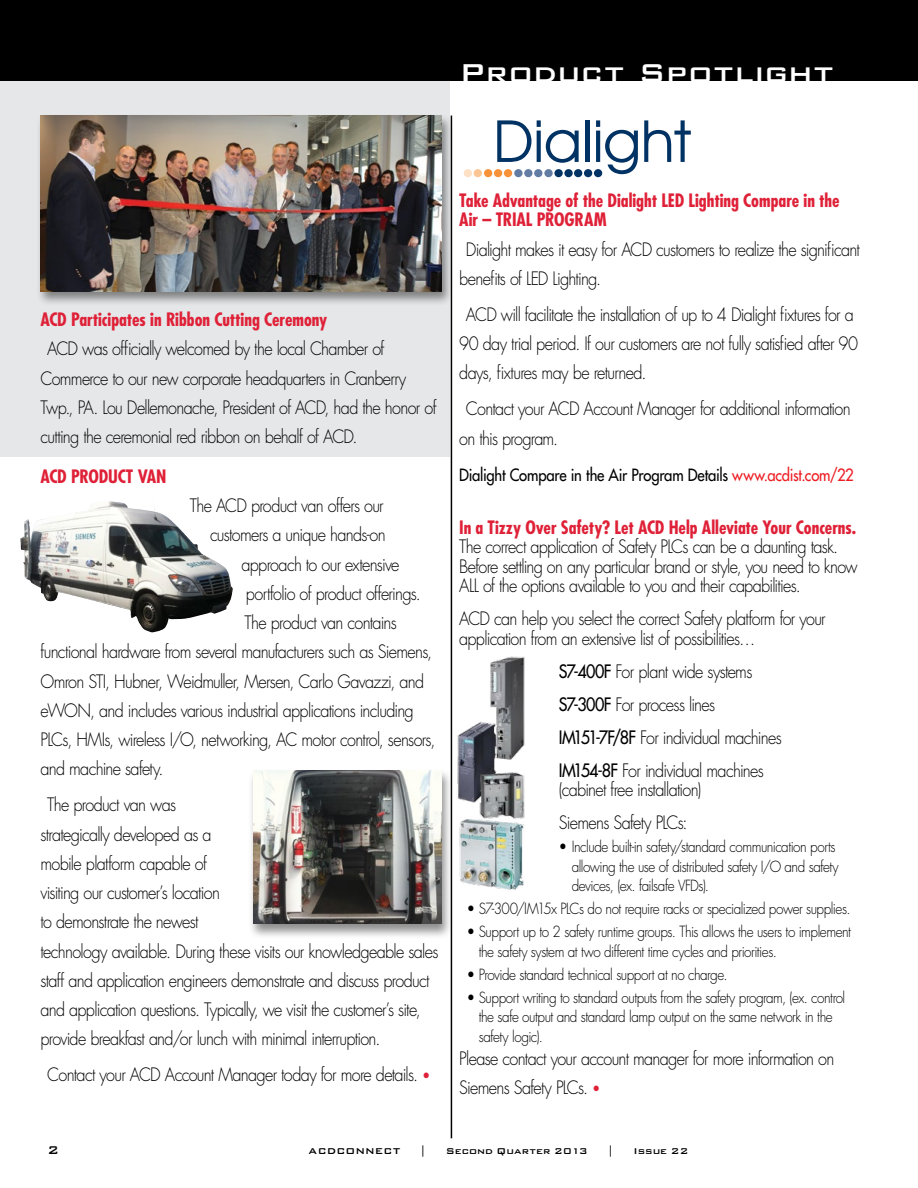
<style>
.page{position:relative;width:918px;height:1188px;background:#fff}
.page>*{position:absolute;margin:0;border:0;box-sizing:border-box;transform-origin:0 0}
.t1{font:500 34.5px "Bank Gothic BT";letter-spacing:.015em;color:#fff}
.t2{font:300 18px/29.2px "Futura";letter-spacing:-.045em;color:#000;scale:.9 1}
.t3{font:700 condensed 18px/19.5px "Futura";letter-spacing:-.005em;color:#df2138}
.t4{font:16.5px "Futura";letter-spacing:-.015em;color:#000;scale:.9 1}
.t5{font:300 15px/19.5px "Futura";letter-spacing:-.035em;color:#000;scale:.9 1}
.t6{font:500 15px "Bank Gothic BT";color:#000}
.t7{font:500 11.25px "Bank Gothic BT";color:#000}
.s1{font-size:15px;color:#df2138}
.s2{color:#ed1d24}
.s3{font-weight:400}
</style>
<div class="page">
<div style="left:0;top:55px;width:450px;height:402px;background:#e6e7e8"></div>
<div style="left:0;top:0;width:918px;height:81px;background:#000"></div>
<hr style="left:451px;top:116px;width:1px;height:1022px;background:#000">
<svg style="left:497px;top:120px;width:34px;height:42px"></svg>
<svg style="left:537px;top:120px;width:42px;height:43px"></svg>
<hr style="left:585px;top:120px;width:4px;height:42px;background:#003263">
<svg style="left:596px;top:120px;width:42px;height:54px"></svg>
<svg style="left:644px;top:120px;width:47px;height:42px"></svg>
<div style="left:584px;top:169px;width:8px;height:8px;background:#003263;border-radius:50%"></div>
<div style="left:594px;top:169px;width:8px;height:8px;background:#003263;border-radius:50%"></div>
<div style="left:574px;top:169px;width:8px;height:8px;background:#003263;border-radius:50%"></div>
<div style="left:554px;top:169px;width:9px;height:8px;background:#003263;border-radius:50%"></div>
<div style="left:544px;top:169px;width:9px;height:8px;background:#637ca4;border-radius:50%"></div>
<div style="left:564px;top:169px;width:9px;height:8px;background:#003263;border-radius:50%"></div>
<div style="left:524px;top:169px;width:9px;height:8px;background:#637ca4;border-radius:50%"></div>
<div style="left:514px;top:169px;width:9px;height:8px;background:#637ca4;border-radius:50%"></div>
<div style="left:534px;top:169px;width:8px;height:8px;background:#637ca4;border-radius:50%"></div>
<div style="left:494px;top:169px;width:8px;height:8px;background:#f79239;border-radius:50%"></div>
<div style="left:484px;top:169px;width:8px;height:8px;background:#f79239;border-radius:50%"></div>
<div style="left:504px;top:169px;width:8px;height:8px;background:#f79239;border-radius:50%"></div>
<div style="left:464px;top:169px;width:8px;height:8px;background:#fee0c5;border-radius:50%"></div>
<div style="left:474px;top:169px;width:8px;height:8px;background:#fcc594;border-radius:50%"></div>
<div style="left:248px;top:768px;width:205px;height:171px;background:#000;opacity:.45"></div>
<img style="left:253px;top:770px;width:188px;height:154px">
<img style="left:20px;top:501px;width:213px;height:131px">
<div style="left:35px;top:114px;width:418px;height:192px;background:#000;opacity:.45"></div>
<img style="left:40px;top:116px;width:401px;height:175px">
<img style="left:457px;top:656px;width:68px;height:234px">
<h1 class="t1" style="left:459px;top:54px;width:376px">Product Spotlight</h1>
<p class="t3" style="left:40px;top:310px;width:288px">ACD Participates in Ribbon Cutting Ceremony</p>
<p class="t2" style="left:40px;top:334px;width:442px;text-indent:7px">ACD was officially welcomed by the local Chamber of Commerce to our new corporate headquarters in Cranberry Twp., PA. Lou Dellemonache, President of ACD, had the honor of cutting the ceremonial red ribbon on behalf of ACD.</p>
<p class="t3" style="left:40px;top:466px;width:127px">ACD PRODUCT VAN</p>
<p class="t2" style="left:190px;top:491px;width:217px">The ACD product van offers our</p>
<p class="t2" style="left:210px;top:520px;width:197px">customers a unique hands-on</p>
<p class="t2" style="left:241px;top:550px;width:177px">approach to our extensive</p>
<p class="t2" style="left:246px;top:579px;width:196px">portfolio of product offerings.</p>
<p class="t2" style="left:244px;top:608px;width:171px">The product van contains</p>
<p class="t2" style="left:40px;top:637px;width:437px">functional hardware from several manufacturers such as Siemens,</p>
<p class="t2" style="left:40px;top:667px;width:428px">Omron STI, Hubner, Weidmuller, Mersen, Carlo Gavazzi, and</p>
<p class="t2" style="left:40px;top:696px;width:416px">eWON, and includes various industrial applications including</p>
<p class="t2" style="left:40px;top:725px;width:440px">PLCs, HMIs, wireless I/O, networking, AC motor control, sensors,</p>
<p class="t2" style="left:40px;top:754px;width:138px">and machine safety.</p>
<p class="t2" style="left:40px;top:790px;width:444px;text-indent:7px">The product van was<br>strategically developed as a<br>mobile platform capable of<br>visiting our customer’s location<br>to demonstrate the newest<br>technology available. During these visits our knowledgeable sales staff and application engineers demonstrate and discuss product and application questions. Typically, we visit the customer’s site, provide breakfast and/or lunch with minimal interruption.</p>
<p class="t2" style="left:47px;top:1060px;width:427px">Contact your ACD Account Manager today for more details. <span class="s1">•</span></p>
<p class="t3" style="left:459px;top:190px;width:382px">Take Advantage of the Dialight LED Lighting Compare in the<br>Air – TRIAL PROGRAM</p>
<p class="t2" style="left:459px;top:235px;width:447px;text-indent:7px">Dialight makes it easy for ACD customers to realize the significant benefits of LED Lighting.</p>
<p class="t2" style="left:459px;top:300px;width:445px;text-indent:7px">ACD will facilitate the installation of up to 4 Dialight fixtures for a<br>90 day trial period. If our customers are not fully satisfied after 90 days, fixtures may be returned.</p>
<p class="t2" style="left:459px;top:394px;width:437px;text-indent:7px">Contact your ACD Account Manager for additional information on this program.</p>
<p class="t4" style="left:459px;top:464px;width:440px">Dialight Compare in the Air Program Details <span class="s2">www.acdist.com/22</span></p>
<p class="t3" style="left:459px;top:517px;width:399px">In a Tizzy Over Safety? Let ACD Help Alleviate Your Concerns.</p>
<p class="t2" style="left:459px;top:537px;width:444px;line-height:19.5px">The correct application of Safety PLCs can be a daunting task.<br>Before settling on any particular brand or style, you need to know<br>ALL of the options available to you and their capabilities.</p>
<p class="t2" style="left:459px;top:609px;width:409px;line-height:19.5px">ACD can help you select the correct Safety platform for your application from an extensive list of possibilities…</p>
<p class="t2" style="left:559px;top:655px;width:249px;line-height:33px"><span class="s3">S7-400F</span> For plant wide systems<br><span class="s3">S7-300F</span> For process lines<br><span class="s3">IM151-7F/8F</span> For individual machines<br><span class="s3">IM154-8F</span> For individual machines</p>
<p class="t2" style="left:559px;top:773px;width:160px;line-height:33px">(cabinet free installation)<br>Siemens Safety PLCs:</p>
<p class="t5" style="left:572px;top:837px;width:298px;text-indent:-13px">• Include built-in safety/standard communication ports allowing the use of distributed safety I/O and safety devices, (ex. failsafe VFDs).</p>
<p class="t5" style="left:467px;top:899px;width:428px">• S7-300/IM15x PLCs do not require racks or specialized power supplies.</p>
<p class="t5" style="left:479px;top:922px;width:415px;text-indent:-12px">• Support up to 2 safety runtime groups. This allows the users to implement the safety system at two different time cycles and priorities.</p>
<p class="t5" style="left:467px;top:965px;width:292px">• Provide standard technical support at no charge.</p>
<p class="t5" style="left:479px;top:988px;width:409px;text-indent:-12px">• Support writing to standard outputs from the safety program, (ex. control the safe output and standard lamp output on the same network in the safety logic).</p>
<p class="t2" style="left:459px;top:1044px;width:418px">Please contact your account manager for more information on<br>Siemens Safety PLCs. <span class="s1">•</span></p>
<p class="t6" style="left:48px;top:1142px;width:13px">2</p>
<p class="t7" style="left:309px;top:1145px;width:93px">ACDCONNECT</p>
<p class="t7" style="left:420px;top:1145px;width:7px">|</p>
<p class="t7" style="left:446px;top:1145px;width:143px">Second Quarter 2013</p>
<p class="t7" style="left:608px;top:1145px;width:7px">|</p>
<p class="t7" style="left:634px;top:1145px;width:56px">Issue 22</p>
</div>
